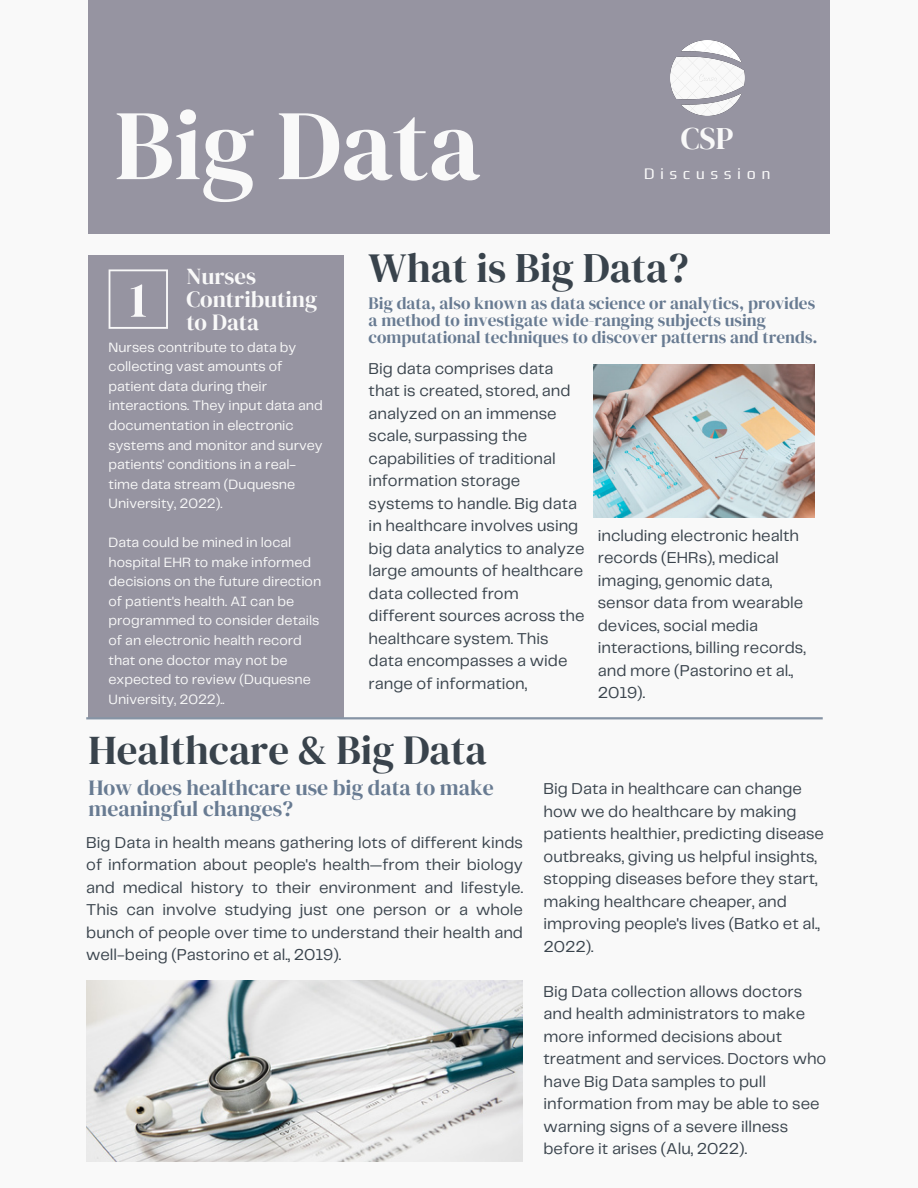
<style>
.page{position:relative;width:918px;height:1188px;background:#f9f9f9}
.page>*{position:absolute;margin:0;border:0;box-sizing:border-box;transform-origin:0 0}
.t1{font:99.6px "DM Serif Display";color:#f9f9f9}
.t2{font:50.4px "DM Serif Display";color:#f9f9f9}
.t3{font:41.55px "DM Serif Display";color:#39434c}
.t4{font:40.95px "DM Serif Display";color:#39434c}
.t5{font:31.2px "DM Serif Display";color:#f9f9f9}
.t6{font:22.95px/23px "DM Serif Display";color:#f9f9f9}
.t7{font:21.75px/21.1px "DM Serif Display";color:#687b92}
.t8{font:17.25px/16.8px "DM Serif Display";color:#687b92}
.t9{font:16.35px/22.5px "Telegraf";color:#39434c}
.t10{font:16.05px "Play";letter-spacing:.34em;color:#f9f9f9}
.t11{font:14.1px/19.5px "Telegraf";color:#f9f9f9}
</style>
<div class="page">
<div style="left:88px;top:0;width:742px;height:234px;background:#9694a1"></div>
<img style="left:670px;top:41px;width:74px;height:74px">
<div style="left:88px;top:255px;width:256px;height:463px;background:#9694a1"></div>
<svg style="left:109px;top:269px;width:59px;height:60px"></svg>
<hr style="left:86px;top:717px;width:737px;height:2px;background:#8694a5">
<img style="left:594px;top:364px;width:220px;height:153px">
<img style="left:86px;top:980px;width:437px;height:181px">
<p class="t1" style="left:114px;top:76px;width:367px">Big Data</p>
<h5 class="t5" style="left:681px;top:116px;width:54px">CSP</h5>
<h2 class="t10" style="left:644px;top:164px;width:128px">Discussion</h2>
<p class="t2" style="left:129px;top:265px;width:19px">1</p>
<h5 class="t6" style="left:186px;top:265px;width:132px">Nurses<br>Contributing to Data</h5>
<h4 class="t11" style="left:109px;top:338px;width:216px">Nurses contribute to data by collecting vast amounts of patient data during their interactions. They input data and documentation in electronic systems and monitor and survey patients' conditions in a real&shy;time data stream (Duquesne<br>University, 2022).</h4>
<p class="t11" style="left:109px;top:534px;width:214px">Data could be mined in local hospital EHR to make informed decisions on the future direction of patient's health. AI can be programmed to consider details of an electronic health record that one doctor may not be expected to review (Duquesne<br>University, 2022)..</p>
<h5 class="t3" style="left:369px;top:239px;width:322px">What is Big Data?</h5>
<h5 class="t8" style="left:369px;top:295px;width:451px">Big data, also known as data science or analytics, provides a method to investigate wide-ranging subjects using computational techniques to discover patterns and trends.</h5>
<p class="t9" style="left:369px;top:358px;width:217px">Big data comprises data that is created, stored, and analyzed on an immense scale, surpassing the capabilities of traditional information storage systems to handle. Big data in healthcare involves using big data analytics to analyze large amounts of healthcare data collected from different sources across the healthcare system. This data encompasses a wide range of information,</p>
<h5 class="t9" style="left:598px;top:525px;width:209px">including electronic health records (EHRs), medical imaging, genomic data, sensor data from wearable devices, social media interactions, billing records, and more (Pastorino et al.,<br>2019).</h5>
<h5 class="t4" style="left:88px;top:721px;width:400px">Healthcare &amp; Big Data</h5>
<p class="t7" style="left:88px;top:776px;width:407px">How does healthcare use big data to make meaningful changes?</p>
<p class="t9" style="left:86px;top:832px;width:438px;text-align:justify">Big Data in health means gathering lots of different kinds of information about people's health—from their biology and medical history to their environment and lifestyle.<br>This can involve studying just one person or a whole bunch of people over time to understand their health and well-being (Pastorino et al., 2019).</p>
<h2 class="t9" style="left:544px;top:778px;width:282px">Big Data in healthcare can change how we do healthcare by making patients healthier, predicting disease outbreaks, giving us helpful insights, stopping diseases before they start, making healthcare cheaper, and improving people's lives (Batko et al.,<br>2022).</h2>
<h4 class="t9" style="left:544px;top:981px;width:284px">Big Data collection allows doctors and health administrators to make more informed decisions about treatment and services. Doctors who have Big Data samples to pull information from may be able to see warning signs of a severe illness before it arises (Alu, 2022).</h4>
</div>
